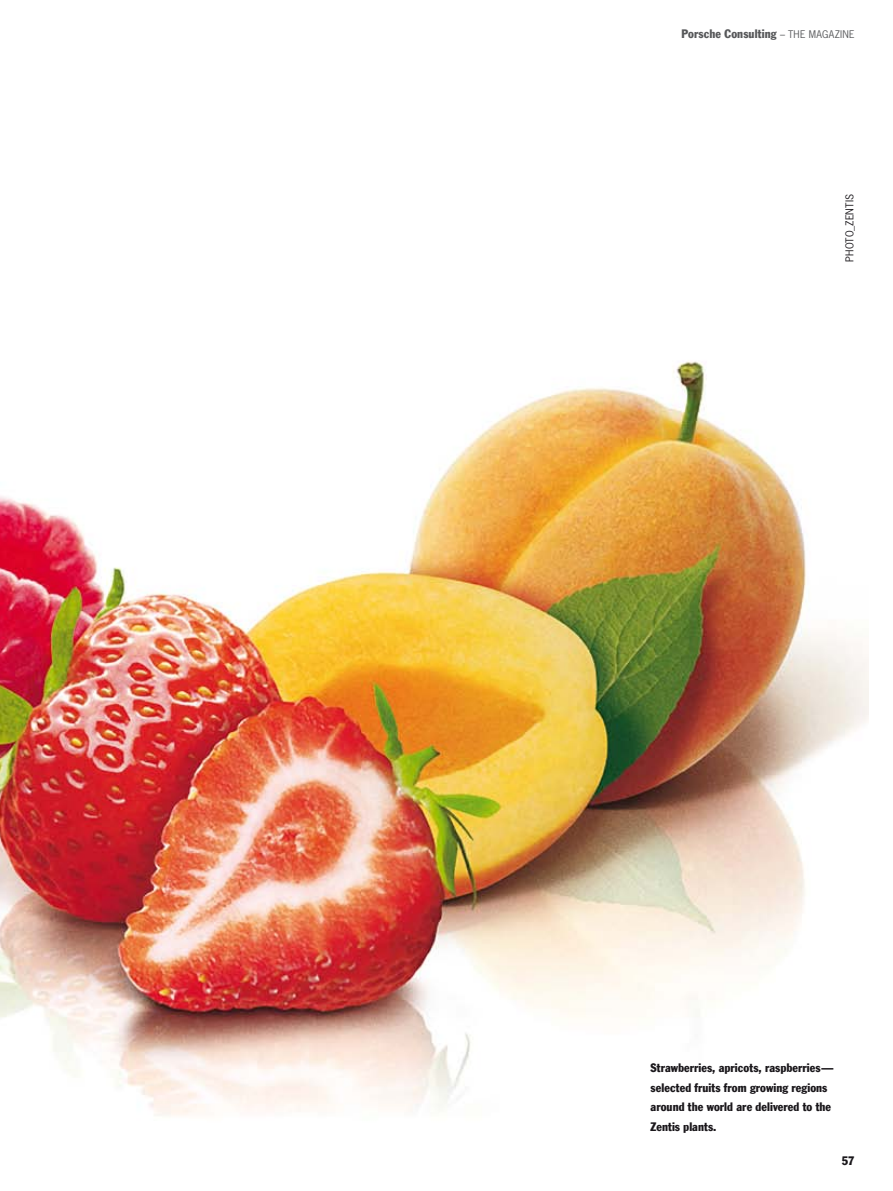
<style>
.page{position:relative;width:893px;height:1191px;background:#fff}
.page>*{position:absolute;margin:0;border:0;box-sizing:border-box;transform-origin:0 0}
.t1{font:condensed 12px/19.5px "Porsche Franklin Gothic";letter-spacing:.005em;color:#1a171b}
.t2{font:condensed 12px "Porsche Franklin Gothic";color:#57585a}
.t3{font:10.2px "Porsche News Gothic";color:#1a171b}
.s1{font-family:"Porsche News Gothic";font-stretch:normal;font-size:9.9px}
</style>
<div class="page">
<img style="left:0;top:361px;width:869px;height:755px">
<p class="t2" style="left:681px;top:27px;width:175px">Porsche Consulting <span class="s1">– THE MAGAZINE</span></p>
<p class="t3" style="left:843px;top:261px;width:69px;rotate:-90deg">PHoto_zentis</p>
<p class="t1" style="left:651px;top:1058px;width:184px">Strawberries, apricots, raspberries— selected fruits from growing regions around the world are delivered to the<br>Zentis plants.</p>
<p class="t1" style="left:842px;top:1151px;width:14px">57</p>
</div>
